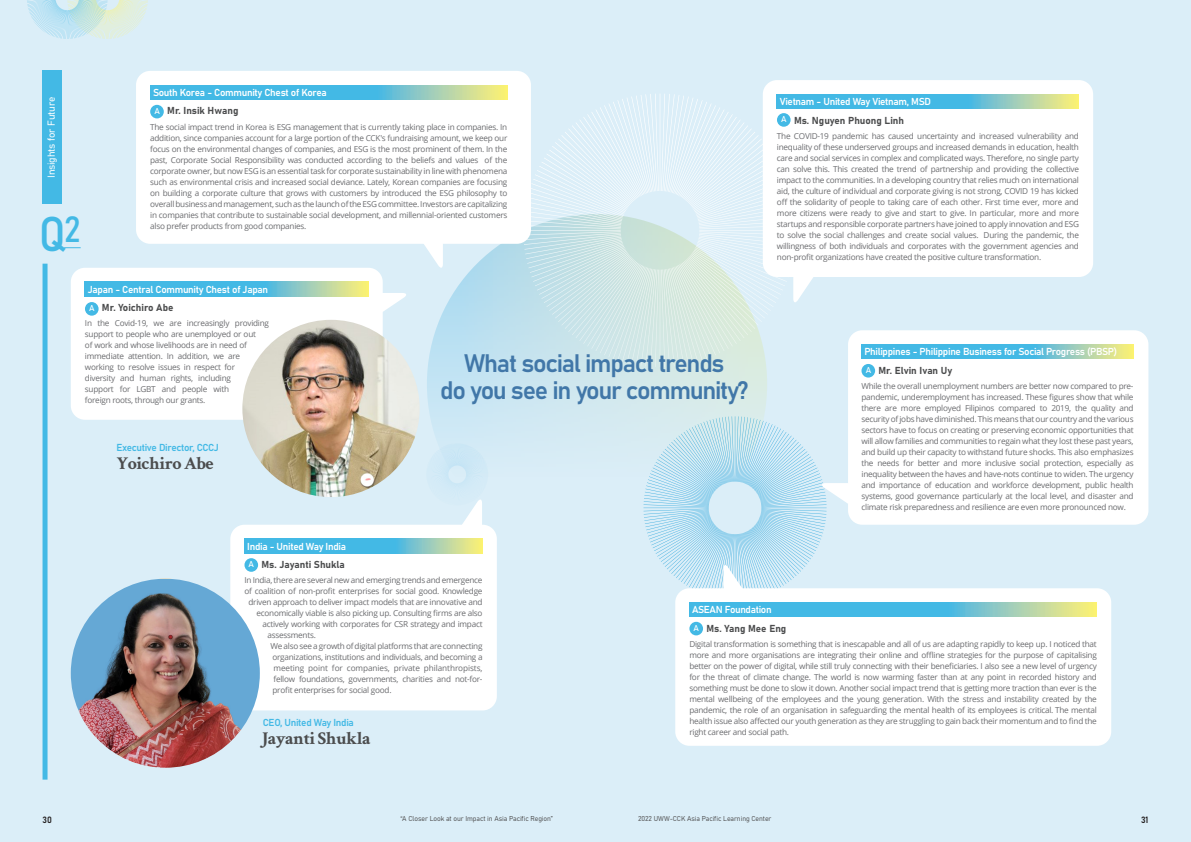
<style>
.page{position:relative;width:1191px;height:842px;background:#dbeef8}
.page>*{position:absolute;margin:0;border:0;box-sizing:border-box;transform-origin:0 0}
.t1{font:48px "Bahnschrift";color:#43b9e5}
.t2{font:36px "Bahnschrift";color:#43b9e5}
.질문{font:25px "Bahnschrift";letter-spacing:-.05em;color:#4177a8}
.t3{font:700 18px "Crimson Text";letter-spacing:-.03em;color:#4b4c4d}
.팁10{font:10px "Bahnschrift";letter-spacing:-.03em;color:#fff}
._2서브_11{font:10px "Bahnschrift";color:#4b4c4d}
.t4{font:10px "Bahnschrift";letter-spacing:-.03em;color:#43b9e5}
.팁10-2{font:10px "Bahnschrift";letter-spacing:-.01em;color:#fff}
.t5{font:9px "Bahnschrift";color:#231f20}
.t6{font:8.5px "Bahnschrift";color:#fff}
.인터뷰8_2{font:8.2px/11px "Open Sans";letter-spacing:-.03em;color:#6c6d70;text-align:justify}
.t7{font:7px "Bahnschrift";letter-spacing:-.01em;color:#57585a}
</style>
<div class="page">
<svg style="left:27px;top:0;width:121px;height:39px"></svg>
<svg style="left:64px;top:247px;width:17px;height:1px"></svg>
<div style="left:43px;top:71px;width:19px;height:133px;background:#43b9e5"></div>
<div style="left:43px;top:264px;width:5px;height:516px;background:#43b9e5"></div>
<svg style="left:427px;top:214px;width:340px;height:340px"></svg>
<div style="left:230px;top:525px;width:267px;height:185px;background:#fff;border-radius:14px"></div>
<img style="left:71px;top:579px;width:189px;height:189px;border-radius:94px">
<div style="left:136px;top:71px;width:395px;height:173px;background:#fff;border-radius:14px"></div>
<svg style="left:424px;top:244px;width:19px;height:24px"></svg>
<svg style="left:150px;top:85px;width:357px;height:14px;background:#68c2d1"></svg>
<div style="left:150px;top:105px;width:14px;height:13px;background:#43b9e5;border-radius:50%"></div>
<div style="left:71px;top:268px;width:312px;height:152px;background:#fff;border-radius:14px"></div>
<svg style="left:85px;top:282px;width:283px;height:14px;background:#68c2d1"></svg>
<svg style="left:383px;top:293px;width:23px;height:19px"></svg>
<img style="left:242px;top:320px;width:178px;height:177px;border-radius:89px">
<svg style="left:244px;top:539px;width:239px;height:14px;background:#68c2d1"></svg>
<div style="left:85px;top:302px;width:14px;height:14px;background:#43b9e5;border-radius:50%"></div>
<div style="left:244px;top:558px;width:14px;height:14px;background:#43b9e5;border-radius:50%"></div>
<svg style="left:433px;top:443px;width:55px;height:83px"></svg>
<svg style="left:523px;top:94px;width:264px;height:273px"></svg>
<div style="left:675px;top:588px;width:436px;height:158px;background:#fff;border-radius:14px"></div>
<svg style="left:689px;top:602px;width:407px;height:15px;background:#68c2d1"></svg>
<div style="left:689px;top:622px;width:14px;height:13px;background:#43b9e5;border-radius:50%"></div>
<div style="left:763px;top:80px;width:330px;height:197px;background:#fff;border-radius:14px"></div>
<svg style="left:793px;top:277px;width:20px;height:25px"></svg>
<svg style="left:777px;top:94px;width:302px;height:14px;background:#68c2d1"></svg>
<div style="left:777px;top:113px;width:13px;height:14px;background:#43b9e5;border-radius:50%"></div>
<div style="left:848px;top:330px;width:300px;height:195px;background:#fff;border-radius:14px"></div>
<svg style="left:861px;top:344px;width:272px;height:15px;background:#68c2d1"></svg>
<svg style="left:643px;top:416px;width:216px;height:186px"></svg>
<div style="left:861px;top:364px;width:14px;height:14px;background:#43b9e5;border-radius:50%"></div>
<p class="팁10-2" style="left:44px;top:178px;width:83px;rotate:-90deg">Insights for Future</p>
<p class="t1" style="left:39px;top:197px;width:28px">Q</p>
<p class="t2" style="left:64px;top:202px;width:18px">2</p>
<p class="팁10" style="left:153px;top:85px;width:175px">South Korea - Community Chest of Korea</p>
<p class="t6" style="left:154px;top:105px;width:7px">A</p>
<p class="_2서브_11" style="left:167px;top:103px;width:73px">Mr. Insik Hwang</p>
<p class="인터뷰8_2" style="left:150px;top:121px;width:359px">The social impact trend in Korea is ESG management that is currently taking place in companies. In addition, since companies account for a large portion of the CCK's fundraising amount, we keep our focus on the environmental changes of companies, and ESG is the most prominent of them. In the past, Corporate Social Responsibility was conducted according to the beliefs and values of the corporate owner, but now ESG is an essential task for corporate sustainability in line with phenomena such as environmental crisis and increased social deviance. Lately, Korean companies are focusing on building a corporate culture that grows with customers by introduced the ESG philosophy to overall business and management, such as the launch of the ESG committee. Investors are capitalizing in companies that contribute to sustainable social development, and millennial-oriented customers also prefer products from good companies.</p>
<p class="팁10" style="left:88px;top:281px;width:182px">Japan - Central Community Chest of Japan</p>
<p class="_2서브_11" style="left:102px;top:300px;width:73px">Mr. Yoichiro Abe</p>
<p class="인터뷰8_2" style="left:85px;top:318px;width:186px;text-align:left">In the Covid-19, we are increasingly providing support to people who are unemployed or out<br>of work and whose livelihoods are in need of immediate attention. In addition, we are working to resolve issues in respect for<br>diversity and human rights, including<br>support for LGBT and people with<br>foreign roots, through our grants.</p>
<p class="t4" style="left:116px;top:439px;width:104px">Executive Director, CCCJ</p>
<p class="t3" style="left:116px;top:452px;width:99px">Yoichiro Abe</p>
<p class="t6" style="left:89px;top:302px;width:7px">A</p>
<p class="팁10" style="left:247px;top:538px;width:100px">India - United Way India</p>
<p class="질문" style="left:464px;top:344px;width:262px">What social impact trends</p>
<p class="질문" style="left:440px;top:371px;width:310px">do you see in your community?</p>
<p class="팁10" style="left:780px;top:94px;width:153px">Vietnam - United Way Vietnam, MSD</p>
<p class="t6" style="left:781px;top:113px;width:7px">A</p>
<p class="_2서브_11" style="left:794px;top:112px;width:112px">Ms. Nguyen Phuong Linh</p>
<p class="인터뷰8_2" style="left:777px;top:130px;width:303px">The COVID-19 pandemic has caused uncertainty and increased vulnerability and inequality of these underserved groups and increased demands in education, health care and social services in complex and complicated ways. Therefore, no single party can solve this. This created the trend of partnership and providing the collective impact to the communities. In a developing country that relies much on international aid, the culture of individual and corporate giving is not strong, COVID 19 has kicked off the solidarity of people to taking care of each other. First time ever, more and more citizens were ready to give and start to give. In particular, more and more startups and responsible corporate partners have joined to apply innovation and ESG to solve the social challenges and create social values. During the pandemic, the willingness of both individuals and corporates with the government agencies and non-profit organizations have created the positive culture transformation.</p>
<p class="팁10" style="left:864px;top:344px;width:254px">Philippines - Philippine Business for Social Progress (PBSP)</p>
<p class="t6" style="left:865px;top:364px;width:7px">A</p>
<p class="_2서브_11" style="left:878px;top:363px;width:75px">Mr. Elvin Ivan Uy</p>
<p class="인터뷰8_2" style="left:861px;top:380px;width:273px">While the overall unemployment numbers are better now compared to pre&shy;pandemic, underemployment has increased. These figures show that while there are more employed Filipinos compared to 2019, the quality and security of jobs have diminished. This means that our country and the various sectors have to focus on creating or preserving economic opportunities that will allow families and communities to regain what they lost these past years, and build up their capacity to withstand future shocks. This also emphasizes the needs for better and more inclusive social protection, especially as inequality between the haves and have-nots continue to widen. The urgency and importance of education and workforce development, public health systems, good governance particularly at the local level, and disaster and climate risk preparedness and resilience are even more pronounced now.</p>
<p class="_2서브_11" style="left:261px;top:557px;width:85px">Ms. Jayanti Shukla</p>
<p class="인터뷰8_2" style="left:244px;top:575px;width:240px">In India, there are several new and emerging trends and emergence</p>
<p class="인터뷰8_2" style="left:244px;top:586px;width:240px">of coalition of non-profit enterprises for social good. Knowledge</p>
<p class="인터뷰8_2" style="left:248px;top:597px;width:236px">driven approach to deliver impact models that are innovative and</p>
<p class="인터뷰8_2" style="left:256px;top:608px;width:228px">economically viable is also picking up. Consulting firms are also</p>
<p class="인터뷰8_2" style="left:262px;top:619px;width:222px">actively working with corporates for CSR strategy and impact</p>
<p class="인터뷰8_2" style="left:267px;top:630px;width:50px">assessments.</p>
<p class="인터뷰8_2" style="left:270px;top:641px;width:214px">We also see a growth of digital platforms that are connecting organizations, institutions and individuals, and becoming a meeting point for companies, private philanthropists, fellow foundations, governments, charities and not-for&shy;profit enterprises for social good.</p>
<p class="t6" style="left:249px;top:558px;width:7px">A</p>
<p class="t4" style="left:263px;top:715px;width:93px">CEO, United Way India</p>
<p class="t3" style="left:260px;top:727px;width:112px">Jayanti Shukla</p>
<p class="팁10" style="left:692px;top:602px;width:81px">ASEAN Foundation</p>
<p class="t6" style="left:693px;top:622px;width:7px">A</p>
<p class="_2서브_11" style="left:706px;top:621px;width:81px">Ms. Yang Mee Eng</p>
<p class="인터뷰8_2" style="left:689px;top:638px;width:409px">Digital transformation is something that is inescapable and all of us are adapting rapidly to keep up. I noticed that more and more organisations are integrating their online and offline strategies for the purpose of capitalising better on the power of digital, while still truly connecting with their beneficiaries. I also see a new level of urgency for the threat of climate change. The world is now warming faster than at any point in recorded history and something must be done to slow it down. Another social impact trend that is getting more traction than ever is the mental wellbeing of the employees and the young generation. With the stress and instability created by the pandemic, the role of an organisation in safeguarding the mental health of its employees is critical. The mental health issue also affected our youth generation as they are struggling to gain back their momentum and to find the right career and social path.</p>
<p class="t5" style="left:43px;top:813px;width:11px">30</p>
<p class="t7" style="left:400px;top:814px;width:154px">“A Closer Look at our Impact in Asia Pacific Region”</p>
<p class="t7" style="left:638px;top:814px;width:135px">2022 UWW-CCK Asia Pacific Learning Center</p>
<p class="t5" style="left:1141px;top:813px;width:9px">31</p>
</div>
